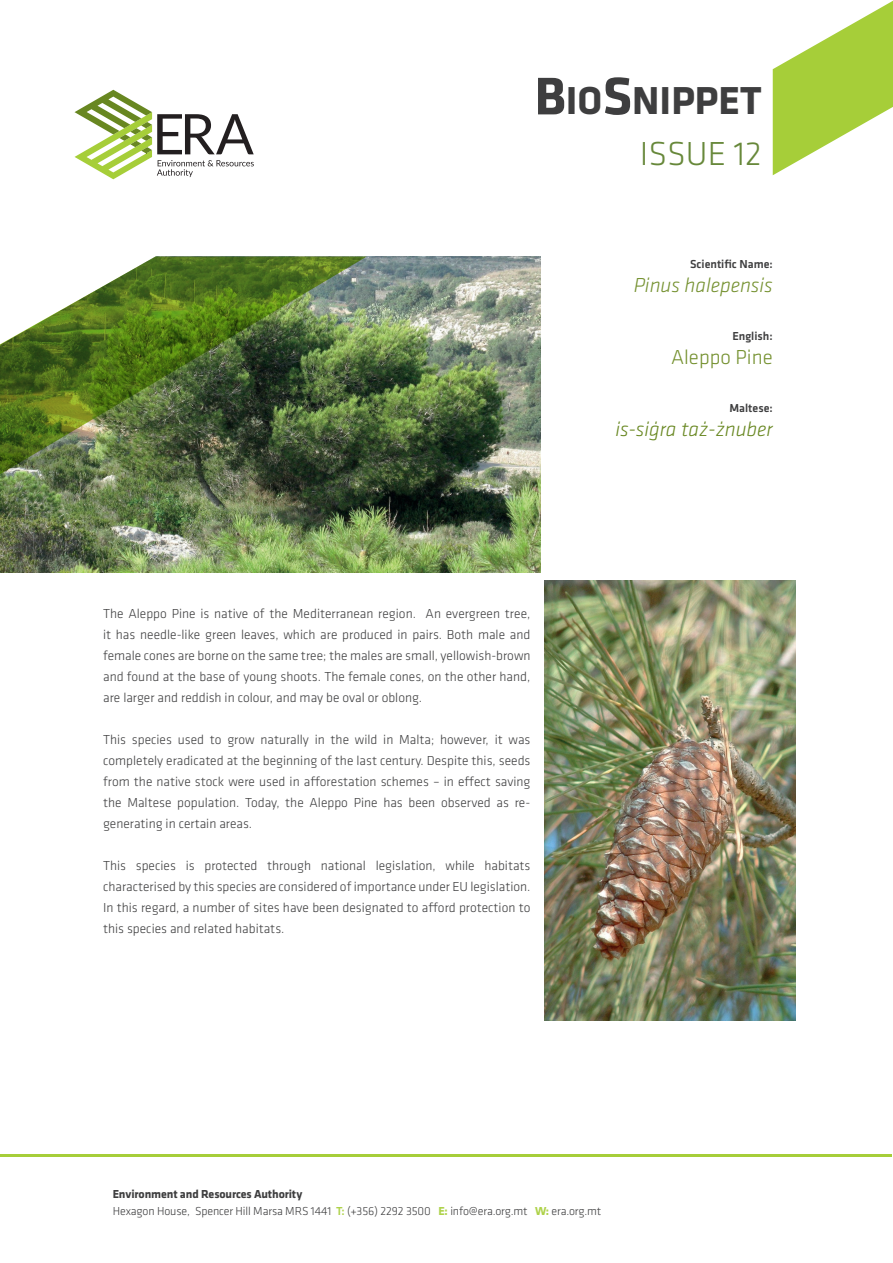
<style>
.page{position:relative;width:893px;height:1263px;background:#fff}
.page>*{position:absolute;margin:0;border:0;box-sizing:border-box;transform-origin:0 0}
.t1{font:700 40.5px "Klavika";color:#3e3e3f}
.t2{font:300 34.5px "Klavika";color:#67883a}
.t3{font:italic 300 21px "Klavika";color:#688721}
.t4{font:italic 300 21px "Klavika";color:#759130}
.t5{font:300 21px "Klavika";color:#759130}
.t6{font:300 13.5px/21px "Klavika";color:#3e3e3f;text-align:justify}
.t7{font:300 12px/16.5px "Klavika";letter-spacing:-.01em;color:#3e3e3f}
.t8{font:500 12px "Klavika";color:#3e3e3f}
.s1{font-size:54.9px}
.s2{font-weight:700}
.s3{font-weight:500;color:#aed24a}
.s4{font-weight:700;color:#aed24a}
</style>
<div class="page">
<img style="left:0;top:256px;width:540px;height:316px">
<svg style="left:773px;top:1px;width:120px;height:174px"></svg>
<img style="left:0;top:257px;width:367px;height:286px">
<svg style="left:0;top:90px;width:254px;height:255px"></svg>
<hr style="left:1px;top:1154px;width:891px;height:3px;background:#a6ce39">
<img style="left:544px;top:580px;width:251px;height:440px">
<h1 class="t1" style="left:534px;top:79px;width:229px"><span class="s1">B</span>IO<span class="s1">S</span>NIPPET</h1>
<h2 class="t2" style="left:640px;top:135px;width:123px">ISSUE 12</h2>
<p class="t6" style="left:103px;top:603px;width:429px">The Aleppo Pine is native of the Mediterranean region. An evergreen tree, it has needle-like green leaves, which are produced in pairs. Both male and female cones are borne on the same tree; the males are small, yellowish-brown and found at the base of young shoots. The female cones, on the other hand, are larger and reddish in colour, and may be oval or oblong.</p>
<p class="t6" style="left:103px;top:729px;width:429px">This species used to grow naturally in the wild in Malta; however, it was completely eradicated at the beginning of the last century. Despite this, seeds from the native stock were used in afforestation schemes – in effect saving the Maltese population. Today, the Aleppo Pine has been observed as re&shy;generating in certain areas.</p>
<p class="t6" style="left:103px;top:855px;width:429px">This species is protected through national legislation, while habitats characterised by this species are considered of importance under EU legislation.<br>In this regard, a number of sites have been designated to afford protection to this species and related habitats.</p>
<p class="t8" style="left:690px;top:258px;width:84px">Scientific Name:</p>
<h3 class="t4" style="left:634px;top:274px;width:140px">Pinus halepensis</h3>
<p class="t8" style="left:732px;top:330px;width:42px">English:</p>
<h3 class="t5" style="left:671px;top:346px;width:103px">Aleppo Pine</h3>
<p class="t8" style="left:729px;top:402px;width:45px">Maltese:</p>
<h3 class="t3" style="left:615px;top:418px;width:159px">is-siġra taż-żnuber</h3>
<p class="t7" style="left:113px;top:1186px;width:490px"><span class="s2">Environment and Resources Authority<br></span>Hexagon House, Spencer Hill Marsa MRS 1441 <span class="s3">T:</span> (+356) 2292 3500 <span class="s4">E:</span> info@era.org.mt <span class="s4">W:</span> era.org.mt</p>
</div>
